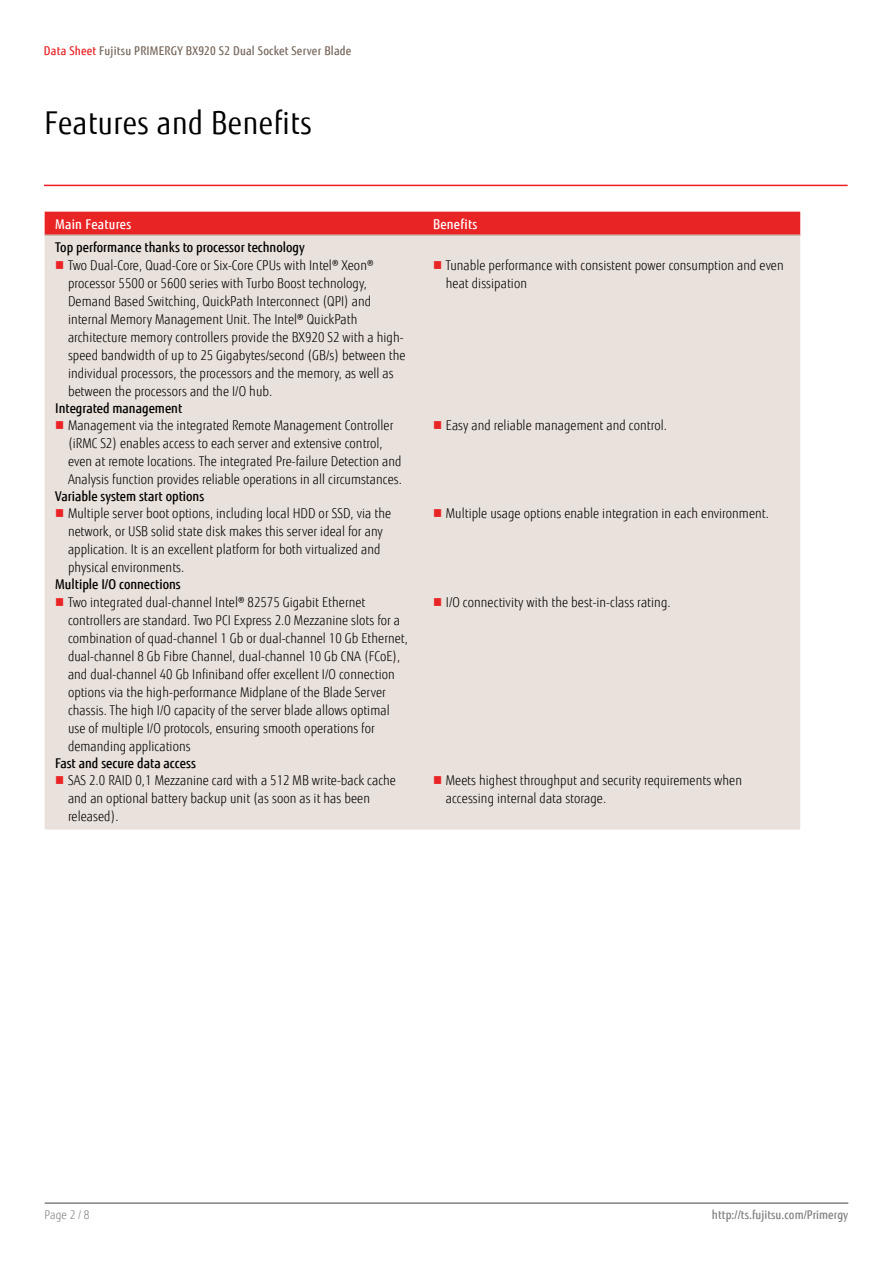
<style>
.page{position:relative;width:893px;height:1263px;background:#fff}
.page>*{position:absolute;margin:0;border:0;box-sizing:border-box;transform-origin:0 0}
.t1{font:31.5px "Fujitsu Sans";letter-spacing:.02em;color:#000;scale:.9 1}
.t2{font:300 13.5px/18px "Fujitsu Sans";letter-spacing:.005em;color:#000;scale:.9 1}
.t3{font:500 13.5px "Fujitsu Sans";color:#000;scale:.9 1}
.t4{font:500 13.5px "Fujitsu Sans";letter-spacing:.02em;color:#fff;scale:.9 1}
.t5{font:500 12px "Fujitsu Sans";letter-spacing:.02em;color:#79695e;scale:.9 1}
.t6{font:500 12px "Fujitsu Sans";letter-spacing:.005em;color:#818280;scale:.9 1}
.t7{font:300 12px "Fujitsu Sans";color:#818280;scale:.9 1}
.s1{color:#e92425}
</style>
<div class="page">
<hr style="left:45px;top:1202px;width:803px;height:2px;background:#818280">
<div style="left:45px;top:212px;width:755px;height:22px;background:#e92425"></div>
<div style="left:45px;top:236px;width:755px;height:593px;background:#e9e1db"></div>
<hr style="left:45px;top:234px;width:377px;height:2px;background:#c9bbb0">
<hr style="left:422px;top:234px;width:378px;height:2px;background:#c9bbb0">
<hr style="left:44px;top:185px;width:804px;height:1px;background:#ed1d24">
<svg style="left:56px;top:261px;width:7px;height:8px"></svg>
<svg style="left:434px;top:261px;width:7px;height:8px"></svg>
<svg style="left:56px;top:421px;width:7px;height:8px"></svg>
<svg style="left:434px;top:421px;width:7px;height:8px"></svg>
<svg style="left:56px;top:509px;width:7px;height:8px"></svg>
<svg style="left:434px;top:509px;width:7px;height:8px"></svg>
<svg style="left:56px;top:598px;width:7px;height:8px"></svg>
<svg style="left:434px;top:598px;width:7px;height:7px"></svg>
<svg style="left:56px;top:776px;width:7px;height:8px"></svg>
<svg style="left:434px;top:776px;width:7px;height:8px"></svg>
<p class="t5" style="left:44px;top:43px;width:343px"><span class="s1">Data Sheet</span> Fujitsu PRIMERGY BX920 S2 Dual Socket Server Blade</p>
<h1 class="t1" style="left:45px;top:104px;width:298px">Features and Benefits</h1>
<p class="t4" style="left:55px;top:216px;width:86px">Main Features</p>
<p class="t4" style="left:433px;top:216px;width:51px">Benefits</p>
<p class="t3" style="left:55px;top:239px;width:279px">Top performance thanks to processor technology</p>
<p class="t2" style="left:68px;top:256px;width:377px">Two Dual-Core, Quad-Core or Six-Core CPUs with Intel® Xeon® processor 5500 or 5600 series with Turbo Boost technology, Demand Based Switching, QuickPath Interconnect (QPI) and internal Memory Management Unit. The Intel® QuickPath architecture memory controllers provide the BX920 S2 with a high&shy;speed bandwidth of up to 25 Gigabytes/second (GB/s) between the individual processors, the processors and the memory, as well as between the processors and the I/O hub.</p>
<p class="t2" style="left:446px;top:256px;width:377px">Tunable performance with consistent power consumption and even heat dissipation</p>
<p class="t3" style="left:55px;top:400px;width:143px">Integrated management</p>
<p class="t2" style="left:68px;top:416px;width:373px">Management via the integrated Remote Management Controller (iRMC S2) enables access to each server and extensive control, even at remote locations. The integrated Pre-failure Detection and Analysis function provides reliable operations in all circumstances.</p>
<p class="t2" style="left:446px;top:416px;width:247px">Easy and reliable management and control.</p>
<p class="t3" style="left:55px;top:488px;width:167px">Variable system start options</p>
<p class="t2" style="left:68px;top:505px;width:361px">Multiple server boot options, including local HDD or SSD, via the network, or USB solid state disk makes this server ideal for any application. It is an excellent platform for both virtualized and physical environments.</p>
<p class="t2" style="left:446px;top:505px;width:361px">Multiple usage options enable integration in each environment.</p>
<p class="t3" style="left:55px;top:576px;width:141px">Multiple I/O connections</p>
<p class="t2" style="left:68px;top:593px;width:379px">Two integrated dual-channel Intel® 82575 Gigabit Ethernet controllers are standard. Two PCI Express 2.0 Mezzanine slots for a combination of quad-channel 1 Gb or dual-channel 10 Gb Ethernet, dual-channel 8 Gb Fibre Channel, dual-channel 10 Gb CNA (FCoE), and dual-channel 40 Gb Infiniband offer excellent I/O connection options via the high-performance Midplane of the Blade Server chassis. The high I/O capacity of the server blade allows optimal use of multiple I/O protocols, ensuring smooth operations for demanding applications</p>
<p class="t2" style="left:446px;top:593px;width:251px">I/O connectivity with the best-in-class rating.</p>
<p class="t3" style="left:55px;top:755px;width:158px">Fast and secure data access</p>
<p class="t2" style="left:68px;top:771px;width:366px">SAS 2.0 RAID 0,1 Mezzanine card with a 512 MB write-back cache and an optional battery backup unit (as soon as it has been released).</p>
<p class="t2" style="left:446px;top:771px;width:331px">Meets highest throughput and security requirements when accessing internal data storage.</p>
<p class="t7" style="left:45px;top:1208px;width:51px">Page 2 / 8</p>
<p class="t6" style="left:712px;top:1208px;width:153px">http://ts.fujitsu.com/Primergy</p>
</div>
